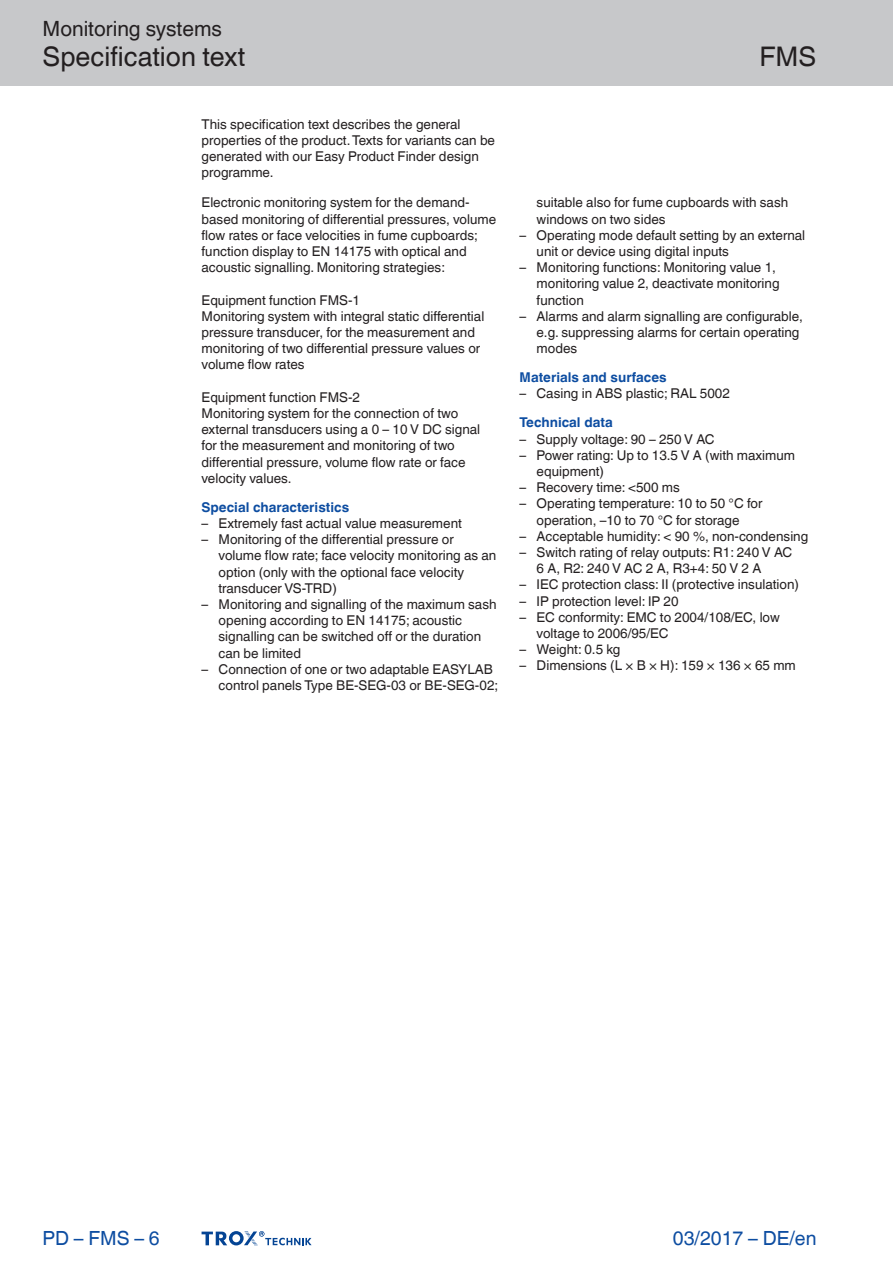
<style>
.page{position:relative;width:893px;height:1263px;background:#fff}
.page>*{position:absolute;margin:0;border:0;box-sizing:border-box;transform-origin:0 0}
.Navigation_2{font:27px "TROX Helvetica";color:#231f20}
.Navigation_3{font:27px "TROX Helvetica";color:#231f20}
.Navigation_1{font:21px "TROX Helvetica";color:#231f20}
.date{font:19.5px "TROX Helvetica";color:#0d4da1}
.pagina_li-re{font:19.5px "TROX Helvetica";color:#0d4da1}
.descr_txt_section_li{font:13.5px/16.2px "TROX Helvetica";color:#231f20}
.descr_txt_section_pa{font:13.5px/16.2px "TROX Helvetica";color:#231f20}
.descr_txt_section_ti{font:700 13.5px "TROX Helvetica";color:#0d4da1}
</style>
<div class="page">
<div style="left:0;top:0;width:893px;height:85px;background:#c7c8ca"></div>
<svg style="left:202px;top:1231px;width:110px;height:15px"></svg>
<p class="Navigation_1" style="left:43px;top:17px;width:181px">Monitoring systems</p>
<p class="Navigation_2" style="left:43px;top:41px;width:204px">Specification text</p>
<p class="descr_txt_section_pa" style="left:202px;top:116px;width:295px">This specification text describes the general properties of the product. Texts for variants can be generated with our Easy Product Finder design programme.</p>
<p class="descr_txt_section_pa" style="left:202px;top:195px;width:296px">Electronic monitoring system for the demand&shy;based monitoring of differential pressures, volume flow rates or face velocities in fume cupboards; function display to EN 14175 with optical and acoustic signalling. Monitoring strategies:</p>
<p class="descr_txt_section_pa" style="left:202px;top:292px;width:160px">Equipment function FMS-1</p>
<p class="descr_txt_section_pa" style="left:202px;top:308px;width:284px">Monitoring system with integral static differential pressure transducer, for the measurement and monitoring of two differential pressure values or volume flow rates</p>
<p class="descr_txt_section_pa" style="left:202px;top:389px;width:160px">Equipment function FMS-2</p>
<p class="descr_txt_section_pa" style="left:202px;top:405px;width:280px">Monitoring system for the connection of two external transducers using a 0 – 10 V DC signal for the measurement and monitoring of two differential pressure, volume flow rate or face velocity values.</p>
<p class="descr_txt_section_ti" style="left:202px;top:499px;width:149px">Special characteristics</p>
<p class="descr_txt_section_li" style="left:202px;top:515px;width:262px">– Extremely fast actual value measurement</p>
<p class="descr_txt_section_li" style="left:219px;top:531px;width:279px;text-indent:-17px">– Monitoring of the differential pressure or volume flow rate; face velocity monitoring as an option (only with the optional face velocity transducer VS-TRD)</p>
<p class="descr_txt_section_li" style="left:219px;top:596px;width:279px;text-indent:-17px">– Monitoring and signalling of the maximum sash opening according to EN 14175; acoustic signalling can be switched off or the duration can be limited</p>
<p class="descr_txt_section_li" style="left:219px;top:661px;width:281px;text-indent:-17px">– Connection of one or two adaptable EASYLAB control panels Type BE-SEG-03 or BE-SEG-02;</p>
<p class="Navigation_3" style="left:759px;top:41px;width:58px">FMS</p>
<p class="descr_txt_section_li" style="left:537px;top:195px;width:253px">suitable also for fume cupboards with sash windows on two sides</p>
<p class="descr_txt_section_li" style="left:537px;top:227px;width:270px;text-indent:-17px">– Operating mode default setting by an external unit or device using digital inputs</p>
<p class="descr_txt_section_li" style="left:537px;top:259px;width:244px;text-indent:-17px">– Monitoring functions: Monitoring value 1, monitoring value 2, deactivate monitoring function</p>
<p class="descr_txt_section_li" style="left:537px;top:308px;width:268px;text-indent:-17px">– Alarms and alarm signalling are configurable, e.g. suppressing alarms for certain operating modes</p>
<p class="descr_txt_section_ti" style="left:520px;top:370px;width:148px">Materials and surfaces</p>
<p class="descr_txt_section_li" style="left:520px;top:386px;width:212px">– Casing in ABS plastic; RAL 5002</p>
<p class="descr_txt_section_ti" style="left:520px;top:415px;width:95px">Technical data</p>
<p class="descr_txt_section_li" style="left:520px;top:431px;width:197px">– Supply voltage: 90 – 250 V AC</p>
<p class="descr_txt_section_li" style="left:537px;top:447px;width:260px;text-indent:-17px">– Power rating: Up to 13.5 V A (with maximum equipment)</p>
<p class="descr_txt_section_li" style="left:520px;top:479px;width:162px">– Recovery time: &lt;500 ms</p>
<p class="descr_txt_section_li" style="left:520px;top:496px;width:244px;text-align:center">– Operating temperature: 10 to 50 °C for operation, –10 to 70 °C for storage</p>
<p class="descr_txt_section_li" style="left:520px;top:528px;width:290px">– Acceptable humidity: &lt; 90 %, non-condensing</p>
<p class="descr_txt_section_li" style="left:537px;top:544px;width:257px;text-indent:-17px">– Switch rating of relay outputs: R1: 240 V AC<br>6 A, R2: 240 V AC 2 A, R3+4: 50 V 2 A</p>
<p class="descr_txt_section_li" style="left:520px;top:577px;width:281px">– IEC protection class: II (protective insulation)</p>
<p class="descr_txt_section_li" style="left:520px;top:593px;width:160px">– IP protection level: IP 20</p>
<p class="descr_txt_section_li" style="left:537px;top:609px;width:245px;text-indent:-17px">– EC conformity: EMC to 2004/108/EC, low voltage to 2006/95/EC</p>
<p class="descr_txt_section_li" style="left:520px;top:641px;width:102px">– Weight: 0.5 kg</p>
<p class="descr_txt_section_li" style="left:520px;top:658px;width:278px">– Dimensions (L × B × H): 159 × 136 × 65 mm</p>
<p class="pagina_li-re" style="left:43px;top:1227px;width:119px">PD – FMS – 6</p>
<p class="date" style="left:673px;top:1227px;width:145px">03/2017 – DE/en</p>
</div>
